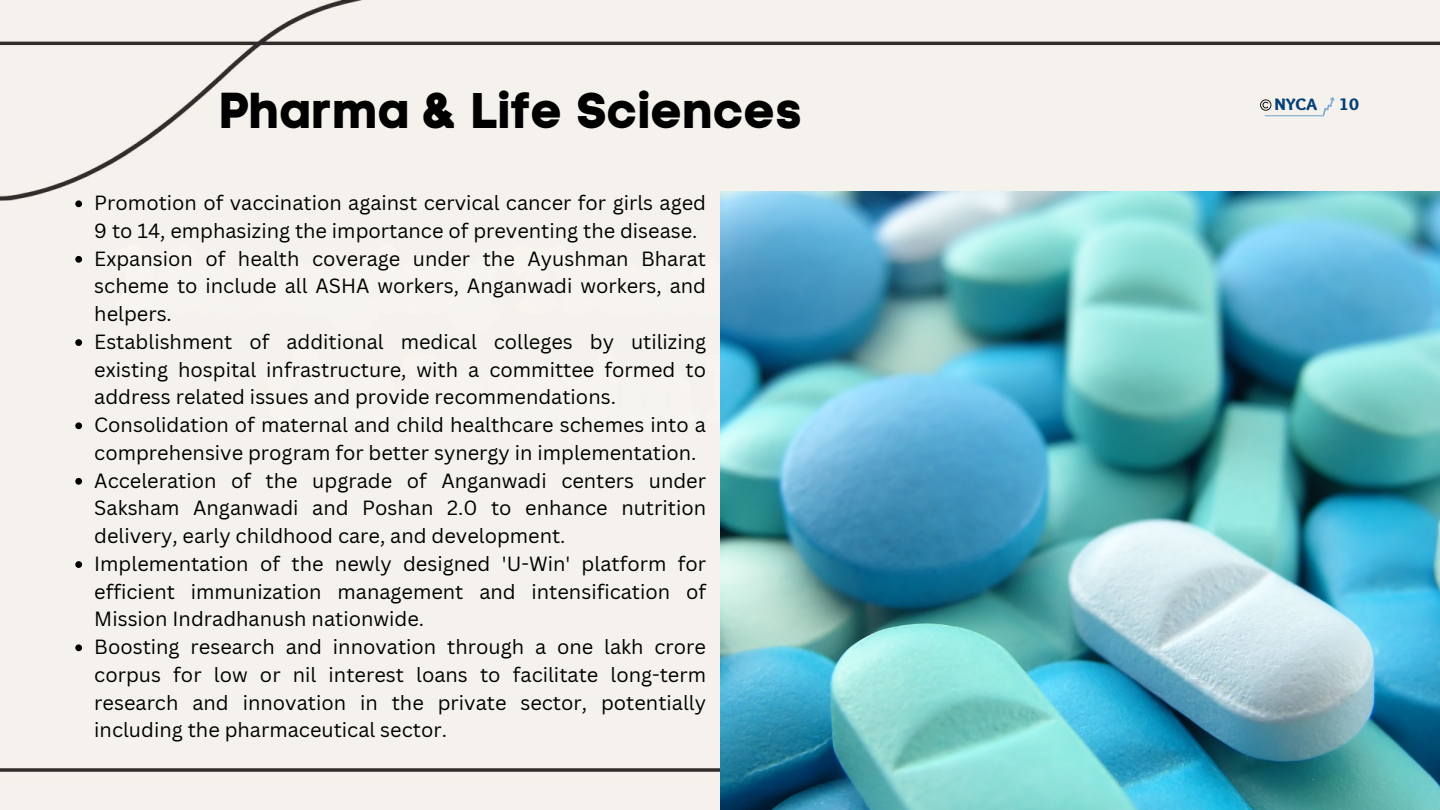
<style>
.page{position:relative;width:1440px;height:810px;background:#f5f2ed}
.page>*{position:absolute;margin:0;border:0;box-sizing:border-box;transform-origin:0 0}
.t1{font:50px "Code Pro Bold LC";color:#000}
.t2{font:20px/27.8px "Canva Sans";color:#000}
.t3{font:900 17.3px "Sukar";color:#043f77}
</style>
<div class="page">
<svg style="left:1317px;top:97px;width:22px;height:19px"></svg>
<hr style="left:1265px;top:115px;width:59px;height:1px;background:#7ba9d3">
<svg style="left:1260px;top:99px;width:11px;height:12px"></svg>
<img style="left:720px;top:191px;width:720px;height:619px">
<svg style="left:75px;top:200px;width:7px;height:7px"></svg>
<svg style="left:75px;top:256px;width:7px;height:7px"></svg>
<svg style="left:75px;top:339px;width:7px;height:7px"></svg>
<svg style="left:75px;top:422px;width:7px;height:7px"></svg>
<svg style="left:75px;top:478px;width:7px;height:7px"></svg>
<svg style="left:75px;top:561px;width:7px;height:7px"></svg>
<svg style="left:75px;top:644px;width:7px;height:7px"></svg>
<h1 class="t1" style="left:219px;top:80px;width:585px">Pharma &amp; Life Sciences</h1>
<p class="t2" style="left:94px;top:189px;width:613px">Promotion of vaccination against cervical cancer for girls aged 9 to 14, emphasizing the importance of preventing the disease.<br>Expansion of health coverage under the Ayushman Bharat scheme to include all ASHA workers, Anganwadi workers, and helpers.<br>Establishment of additional medical colleges by utilizing existing hospital infrastructure, with a committee formed to address related issues and provide recommendations.<br>Consolidation of maternal and child healthcare schemes into a comprehensive program for better synergy in implementation.<br>Acceleration of the upgrade of Anganwadi centers under Saksham Anganwadi and Poshan 2.0 to enhance nutrition delivery, early childhood care, and development.<br>Implementation of the newly designed 'U-Win' platform for efficient immunization management and intensification of Mission Indradhanush nationwide.<br>Boosting research and innovation through a one lakh crore corpus for low or nil interest loans to facilitate long-term research and innovation in the private sector, potentially including the pharmaceutical sector.</p>
<p class="t3" style="left:1274px;top:94px;width:44px">NYCA</p>
<p class="t3" style="left:1339px;top:94px;width:21px">10</p>
</div>
